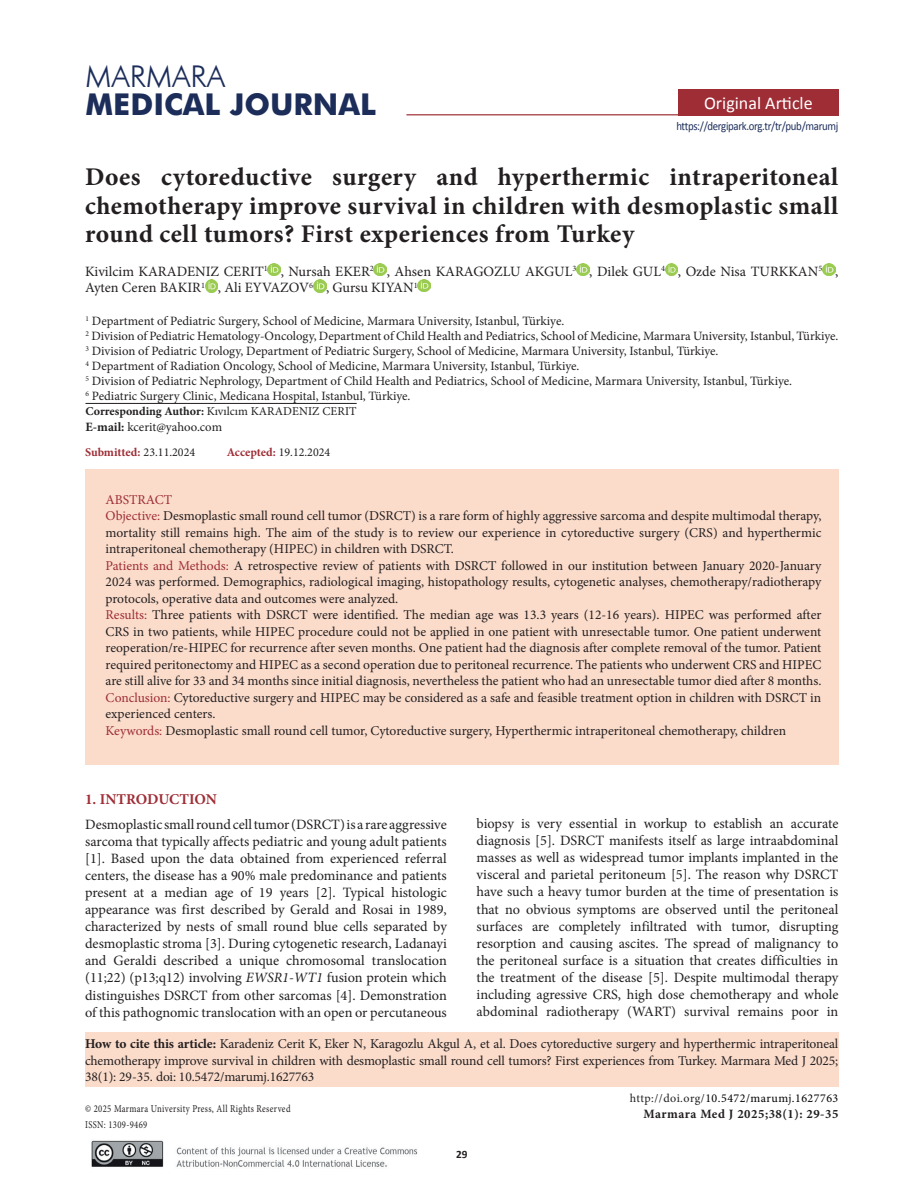
<style>
.page{position:relative;width:915px;height:1191px;background:#fff}
.page>*{position:absolute;margin:0;border:0;box-sizing:border-box;transform-origin:0 0}
.t1{font:700 30px "Futura BT";color:#1c2d5a}
.t2{font:300 30px "Futura BT";color:#1c2d5a}
.t3{font:700 25.5px/28.5px "Minion Pro";letter-spacing:.02em;color:#231f20;text-align:justify}
.t4{font:18px "Calibri";color:#fff}
.t5{font:700 15px "Minion Pro";color:#9e2d36}
.t6{font:14.25px/17px "Minion Pro";color:#231f20;text-align:justify}
.t7{font:13.5px/16.5px "Minion Pro";color:#231f20;text-align:justify}
.t8{font:12.75px/15px "Minion Pro";color:#231f20}
.t9{font:700 12.75px "Minion Pro";letter-spacing:.04em;color:#231f20}
.t10{font:12px "Minion Pro";color:#231f20}
.t11{font:12px "Calibri";letter-spacing:-.03em;color:#1c2d5a;scale:.9 1}
.t12{font:12px "Minion Pro";letter-spacing:.04em;color:#000}
.t13{font:700 12px "Minion Pro";letter-spacing:-.005em;color:#9e2d36}
.t14{font:700 11.25px "Calibri";color:#231f20}
.t15{font:10.5px/15.8px "Minion Pro";letter-spacing:.04em;color:#231f20;scale:.82 1}
.s1{font-weight:700}
.s2{font-weight:400;color:#231f20}
.s3{font-weight:700;color:#9e2d36}
.s4{color:#9e2d36}
.s5{font-style:italic}
.s6{color:#231f20}
</style>
<div class="page">
<div style="left:678px;top:89px;width:160px;height:26px;background:#9e2d36"></div>
<hr style="left:406px;top:114px;width:432px;height:1px;background:#9e2d36">
<div style="left:85px;top:1032px;width:753px;height:55px;background:#fbdccb"></div>
<svg style="left:268px;top:263px;width:12px;height:13px"></svg>
<svg style="left:374px;top:263px;width:12px;height:13px"></svg>
<svg style="left:576px;top:263px;width:13px;height:13px"></svg>
<svg style="left:665px;top:263px;width:12px;height:13px"></svg>
<svg style="left:822px;top:263px;width:12px;height:13px"></svg>
<svg style="left:205px;top:280px;width:13px;height:12px"></svg>
<svg style="left:313px;top:280px;width:13px;height:12px"></svg>
<svg style="left:417px;top:279px;width:13px;height:13px"></svg>
<hr style="left:85px;top:403px;width:271px;height:1px;background:#231f20">
<div style="left:85px;top:469px;width:753px;height:296px;background:#fbdccb"></div>
<img style="left:91px;top:1140px;width:327px;height:27px">
<h1 class="t2" style="left:85px;top:58px;width:141px">MARMARA</h1>
<h1 class="t1" style="left:85px;top:86px;width:292px">MEDICAL JOURNAL</h1>
<h3 class="t4" style="left:703px;top:91px;width:110px">Original Article</h3>
<p class="t11" style="left:676px;top:118px;width:181px">https://dergipark.org.tr/tr/pub/marumj</p>
<h2 class="t3" style="left:85px;top:162px;width:754px">Does cytoreductive surgery and hyperthermic intraperitoneal chemotherapy improve survival in children with desmoplastic small round cell tumors? First experiences from Turkey</h2>
<p class="t6" style="left:85px;top:263px;width:754px;line-height:16.5px">Kivilcim KARADENIZ CERIT<sup>1</sup> , Nursah EKER<sup>2</sup> , Ahsen KARAGOZLU AKGUL<sup>3</sup> , Dilek GUL<sup>4</sup> , Ozde Nisa TURKKAN<sup>5</sup> ,<br>Ayten Ceren BAKIR<sup>1</sup> , Ali EYVAZOV<sup>6</sup> , Gursu KIYAN<sup>1</sup></p>
<p class="t8" style="left:85px;top:313px;width:754px"><sup>1</sup> Department of Pediatric Surgery, School of Medicine, Marmara University, Istanbul, Türkiye.<br><sup>2</sup> Division of Pediatric Hematology-Oncology, Department of Child Health and Pediatrics, School of Medicine, Marmara University, Istanbul, Türkiye.<br><sup>3</sup> Division of Pediatric Urology, Department of Pediatric Surgery, School of Medicine, Marmara University, Istanbul, Türkiye.<br><sup>4</sup> Department of Radiation Oncology, School of Medicine, Marmara University, Istanbul, Türkiye.<br><sup>5</sup> Division of Pediatric Nephrology, Department of Child Health and Pediatrics, School of Medicine, Marmara University, Istanbul, Türkiye.<br><sup>6</sup> Pediatric Surgery Clinic, Medicana Hospital, Istanbul, Türkiye.</p>
<p class="t10" style="left:85px;top:403px;width:272px"><span class="s1">Corresponding Author:</span> Kıvılcım KARADENIZ CERIT</p>
<p class="t8" style="left:85px;top:419px;width:138px"><span class="s1">E-mail:</span> kcerit@yahoo.com</p>
<p class="t13" style="left:85px;top:444px;width:112px">Submitted: <span class="s2">23.11.2024</span></p>
<p class="t10" style="left:227px;top:444px;width:105px"><span class="s3">Accepted:</span> 19.12.2024</p>
<p class="t7" style="left:105px;top:491px;width:717px;text-align:left"><span class="s4">ABSTRACT<br>Objective:</span> Desmoplastic small round cell tumor (DSRCT) is a rare form of highly aggressive sarcoma and despite multimodal therapy, mortality still remains high. The aim of the study is to review our experience in cytoreductive surgery (CRS) and hyperthermic intraperitoneal chemotherapy (HIPEC) in children with DSRCT.<br><span class="s4">Patients and Methods:</span> A retrospective review of patients with DSRCT followed in our institution between January 2020-January 2024 was performed. Demographics, radiological imaging, histopathology results, cytogenetic analyses, chemotherapy/radiotherapy protocols, operative data and outcomes were analyzed.<br><span class="s4">Results:</span> Three patients with DSRCT were identified. The median age was 13.3 years (12-16 years). HIPEC was performed after CRS in two patients, while HIPEC procedure could not be applied in one patient with unresectable tumor. One patient underwent reoperation/re-HIPEC for recurrence after seven months. One patient had the diagnosis after complete removal of the tumor. Patient required peritonectomy and HIPEC as a second operation due to peritoneal recurrence. The patients who underwent CRS and HIPEC are still alive for 33 and 34 months since initial diagnosis, nevertheless the patient who had an unresectable tumor died after 8 months.<br><span class="s4">Conclusion:</span> Cytoreductive surgery and HIPEC may be considered as a safe and feasible treatment option in children with DSRCT in experienced centers.<br><span class="s4">Keywords:</span> Desmoplastic small round cell tumor, Cytoreductive surgery, Hyperthermic intraperitoneal chemotherapy, children</p>
<p class="t5" style="left:85px;top:788px;width:133px">1. INTRODUCTION</p>
<p class="t6" style="left:85px;top:816px;width:363px">Desmoplastic small round cell tumor (DSRCT) is a rare aggressive sarcoma that typically affects pediatric and young adult patients [1]. Based upon the data obtained from experienced referral centers, the disease has a 90% male predominance and patients present at a median age of 19 years [2]. Typical histologic appearance was first described by Gerald and Rosai in 1989, characterized by nests of small round blue cells separated by desmoplastic stroma [3]. During cytogenetic research, Ladanayi and Geraldi described a unique chromosomal translocation (11;22) (p13;q12) involving <span class="s5">EWSR1-WT1</span> fusion protein which distinguishes DSRCT from other sarcomas [4]. Demonstration of this pathognomic translocation with an open or percutaneous</p>
<p class="t6" style="left:476px;top:814px;width:363px">biopsy is very essential in workup to establish an accurate diagnosis [5]. DSRCT manifests itself as large intraabdominal masses as well as widespread tumor implants implanted in the visceral and parietal peritoneum [5]. The reason why DSRCT have such a heavy tumor burden at the time of presentation is that no obvious symptoms are observed until the peritoneal surfaces are completely infiltrated with tumor, disrupting resorption and causing ascites. The spread of malignancy to the peritoneal surface is a situation that creates difficulties in the treatment of the disease [5]. Despite multimodal therapy including agressive CRS, high dose chemotherapy and whole abdominal radiotherapy (WART) survival remains poor in</p>
<p class="t7" style="left:85px;top:1036px;width:754px"><span class="s1">How to cite this article:</span> Karadeniz Cerit K, Eker N, Karagozlu Akgul A, et al. Does cytoreductive surgery and hyperthermic intraperitoneal chemotherapy improve survival in children with desmoplastic small round cell tumors? First experiences from Turkey. Marmara Med J 2025; 38(1): 29-35. doi: 10.5472/marumj.1627763</p>
<p class="t12" style="left:629px;top:1090px;width:210px"><span class="s6">http://doi.org/</span>10.5472/marumj.1627763</p>
<p class="t9" style="left:643px;top:1104px;width:196px">Marmara Med J 2025;38(1): 29-35</p>
<p class="t15" style="left:85px;top:1101px;width:252px">© 2025 Marmara University Press, All Rights Reserved<br>ISSN: 1309-9469</p>
<p class="t14" style="left:456px;top:1147px;width:13px">29</p>
</div>
